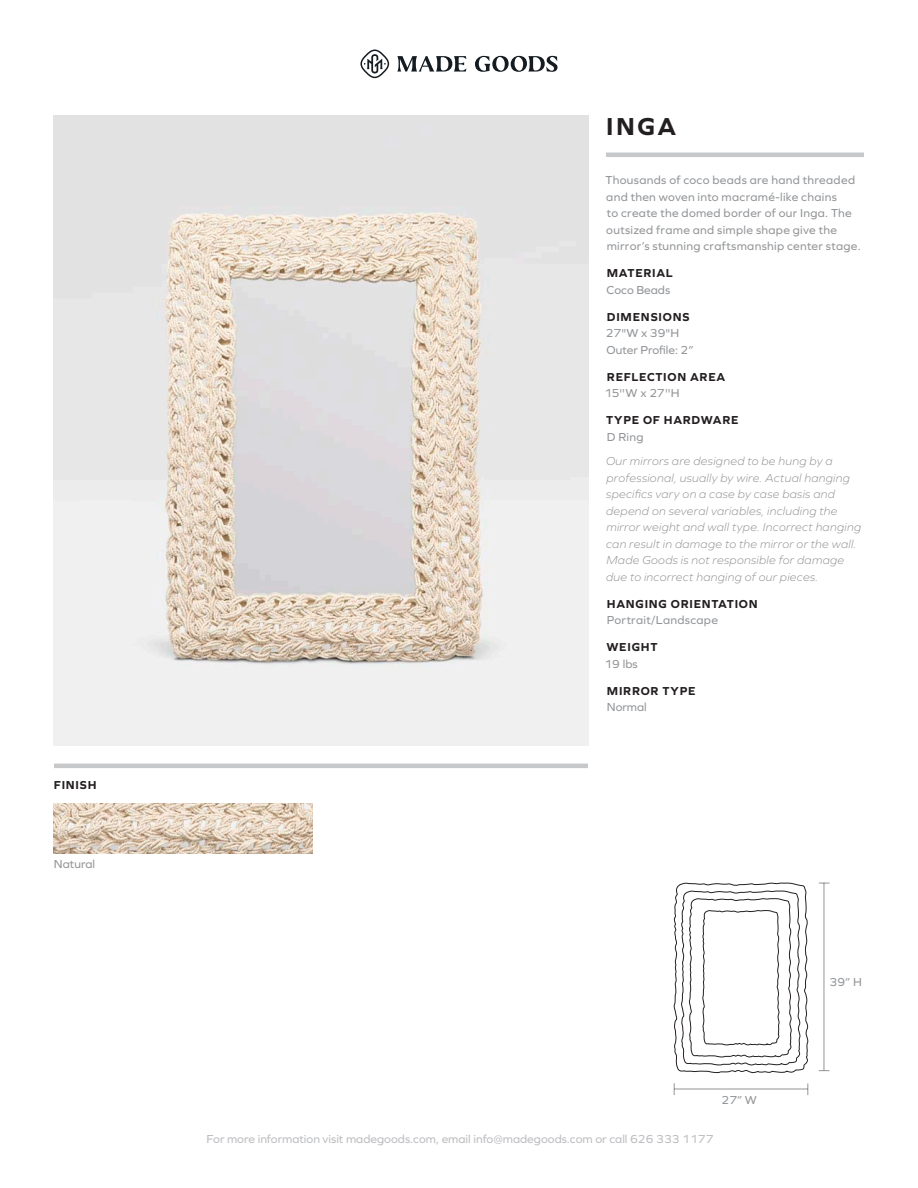
<style>
.page{position:relative;width:918px;height:1188px;background:#fff}
.page>*{position:absolute;margin:0;border:0;box-sizing:border-box;transform-origin:0 0}
.t1{font:700 25.5px "Graphie";color:#231f20}
.t2{font:italic 300 12px/16.5px "Graphie";letter-spacing:.025em;color:#939598}
.t3{font:12px/16.5px "Graphie";letter-spacing:.025em;color:#939598}
.t4{font:700 12px "Graphie";letter-spacing:.06em;color:#231f20}
.t5{font:12px "Graphie";color:#bcbdc0}
.t6{font:12px/16.5px "Graphie";letter-spacing:-.005em;color:#939598}
.t7{font:12px "Graphie";color:#939598}
</style>
<div class="page">
<hr style="left:606px;top:153px;width:258px;height:4px;background:#c7c8ca">
<svg style="left:397px;top:56px;width:161px;height:16px"></svg>
<svg style="left:360px;top:50px;width:29px;height:28px"></svg>
<img style="left:54px;top:116px;width:534px;height:629px">
<img style="left:54px;top:803px;width:258px;height:51px">
<hr style="left:674px;top:1089px;width:134px;height:1px;background:#939598">
<hr style="left:824px;top:883px;width:1px;height:188px;background:#939598">
<hr style="left:54px;top:764px;width:534px;height:4px;background:#c7c8ca">
<svg style="left:673px;top:883px;width:135px;height:190px"></svg>
<p class="t4" style="left:54px;top:778px;width:44px">FINISH</p>
<p class="t3" style="left:54px;top:855px;width:43px">Natural</p>
<h1 class="t1" style="left:606px;top:111px;width:72px">INGA</h1>
<p class="t3" style="left:606px;top:172px;width:257px">Thousands of coco beads are hand threaded and then woven into macramé-like chains<br>to create the domed border of our Inga. The outsized frame and simple shape give the mirror’s stunning craftsmanship center stage.</p>
<p class="t4" style="left:607px;top:266px;width:67px">MATERIAL</p>
<p class="t7" style="left:607px;top:283px;width:65px">Coco Beads</p>
<p class="t4" style="left:607px;top:310px;width:84px">DIMENSIONS</p>
<p class="t6" style="left:606px;top:325px;width:89px">27"W x 39"H<br>Outer Profile: 2”</p>
<p class="t4" style="left:607px;top:370px;width:120px">REFLECTION AREA</p>
<p class="t3" style="left:605px;top:385px;width:77px">15''W x 27''H</p>
<p class="t4" style="left:606px;top:413px;width:134px">TYPE OF HARDWARE</p>
<p class="t3" style="left:607px;top:428px;width:38px">D Ring</p>
<p class="t2" style="left:606px;top:453px;width:257px">Our mirrors are designed to be hung by a professional, usually by wire. Actual hanging specifics vary on a case by case basis and depend on several variables, including the mirror weight and wall type. Incorrect hanging can result in damage to the mirror or the wall.<br>Made Goods is not responsible for damage due to incorrect hanging of our pieces.</p>
<p class="t4" style="left:607px;top:597px;width:152px">HANGING ORIENTATION</p>
<p class="t3" style="left:607px;top:612px;width:113px">Portrait/Landscape</p>
<p class="t4" style="left:607px;top:640px;width:52px">WEIGHT</p>
<p class="t3" style="left:604px;top:655px;width:35px">19 lbs</p>
<p class="t4" style="left:607px;top:684px;width:90px">MIRROR TYPE</p>
<p class="t3" style="left:607px;top:699px;width:42px">Normal</p>
<p class="t3" style="left:722px;top:1092px;width:37px">27” W</p>
<p class="t5" style="left:207px;top:1132px;width:508px">For more information visit madegoods.com, email info@madegoods.com or call 626 333 1177</p>
<p class="t3" style="left:830px;top:974px;width:34px">39” H</p>
</div>
